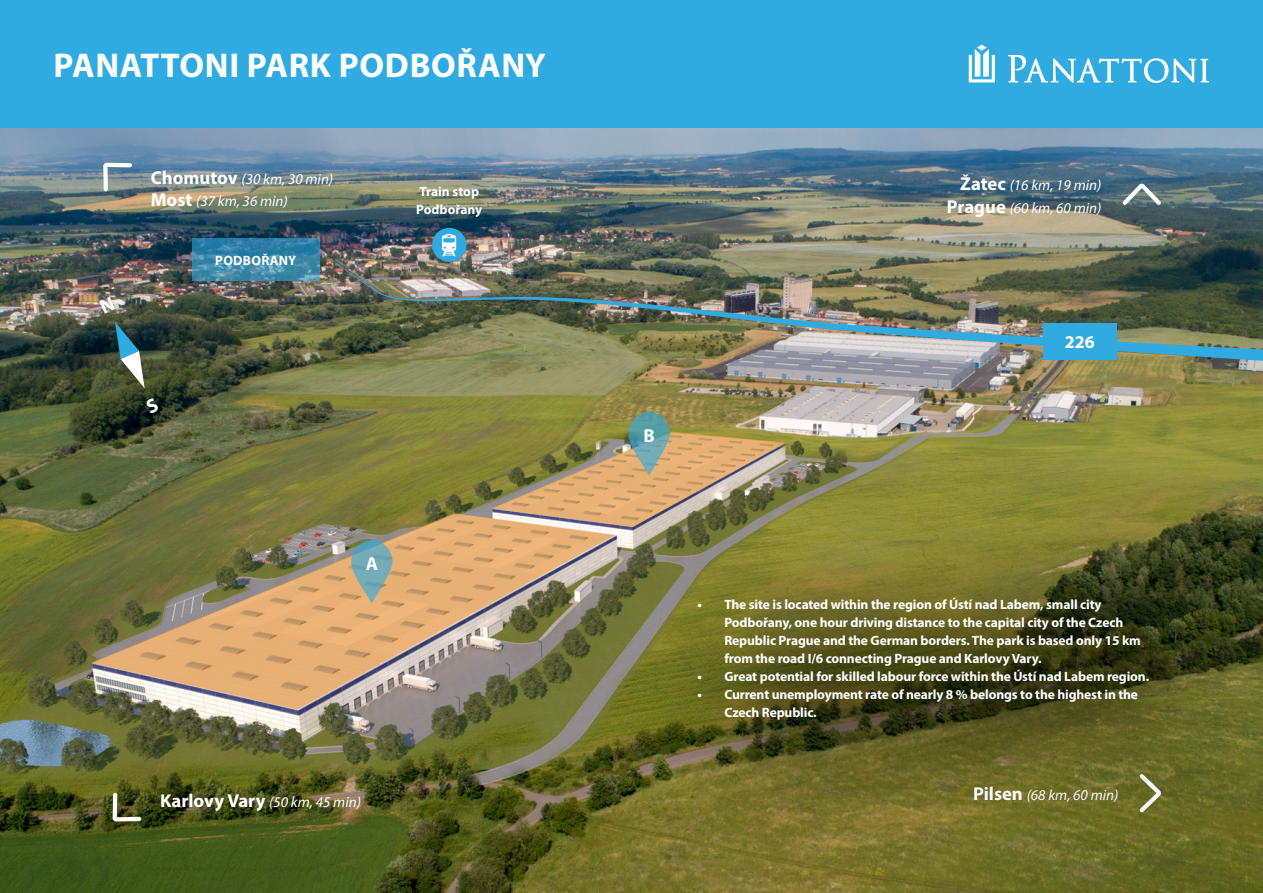
<style>
.page{position:relative;width:1263px;height:893px;background:#fff}
.page>*{position:absolute;margin:0;border:0;box-sizing:border-box;transform-origin:0 0}
.t1{font:700 34.5px "Myriad Pro";letter-spacing:.02em;color:#fff}
.t2{font:700 18.75px "Myriad Pro";color:#fff}
.t3{font:700 18px "Myriad Pro";color:#fff}
.t4{font:italic 15px/22.4px "Myriad Pro";color:#fff;text-align:right}
.t5{font:700 13.5px/18px "Myriad Pro";letter-spacing:-.01em;color:#fff}
.t6{font:700 13.5px "Myriad Pro";letter-spacing:.02em;color:#fff}
.s1{font-weight:700;font-style:normal;font-size:18.75px}
</style>
<div class="page">
<img style="left:0;top:128px;width:1263px;height:765px">
<svg style="left:1119px;top:180px;width:46px;height:29px"></svg>
<svg style="left:192px;top:239px;width:127px;height:42px"></svg>
<div style="left:432px;top:228px;width:34px;height:34px;background:#2fabe1;border-radius:50%"></div>
<svg style="left:442px;top:234px;width:14px;height:10px"></svg>
<div style="left:635px;top:529px;width:622px;height:305px;background:#000;opacity:.6"></div>
<svg style="left:115px;top:322px;width:30px;height:66px"></svg>
<svg style="left:101px;top:161px;width:33px;height:33px"></svg>
<svg style="left:110px;top:790px;width:34px;height:34px"></svg>
<svg style="left:91px;top:513px;width:524px;height:196px"></svg>
<img style="left:309px;top:244px;width:954px;height:122px">
<div style="left:1043px;top:323px;width:73px;height:37px;background:#2fabe1"></div>
<div style="left:0;top:0;width:1263px;height:128px;background:#2fabe1"></div>
<svg style="left:1008px;top:55px;width:201px;height:28px"></svg>
<svg style="left:969px;top:45px;width:26px;height:37px"></svg>
<svg style="left:351px;top:540px;width:41px;height:63px"></svg>
<img style="left:491px;top:412px;width:294px;height:115px">
<svg style="left:100px;top:296px;width:15px;height:17px"></svg>
<svg style="left:145px;top:397px;width:14px;height:16px"></svg>
<h1 class="t1" style="left:53px;top:43px;width:494px">PANATTONI PARK PODBOŘANY</h1>
<p class="t4" style="left:151px;top:167px;width:184px;text-align:left"><span class="s1">Chomutov</span> (30 km, 30 min)<br><span class="s1">Most</span> (37 km, 36 min)</p>
<p class="t6" style="left:215px;top:252px;width:83px">PODBOŘANY</p>
<p class="t5" style="left:416px;top:182px;width:68px">Train stop<br>Podbořany</p>
<h2 class="t2" style="left:366px;top:551px;width:14px">A</h2>
<p class="t4" style="left:160px;top:790px;width:202px"><span class="s1">Karlovy Vary</span> (50 km, 45 min)</p>
<h2 class="t2" style="left:643px;top:424px;width:13px">B</h2>
<p class="t4" style="left:947px;top:174px;width:156px"><span class="s1">Žatec</span> (16 km, 19 min)<br><span class="s1">Prague</span> (60 km, 60 min)</p>
<h3 class="t3" style="left:1065px;top:330px;width:31px">226</h3>
<p class="t5" style="left:724px;top:595px;width:418px;text-indent:-27px">• The site is located within the region of Ústí nad Labem, small city Podbořany, one hour driving distance to the capital city of the Czech Republic Prague and the German borders. The park is based only 15 km from the road I/6 connecting Prague and Karlovy Vary.</p>
<p class="t5" style="left:697px;top:667px;width:453px">• Great potential for skilled labour force within the Ústí nad Labem region.</p>
<p class="t5" style="left:724px;top:685px;width:415px;text-indent:-27px">• Current unemployment rate of nearly 8 % belongs to the highest in the<br>Czech Republic.</p>
<p class="t4" style="left:973px;top:784px;width:147px"><span class="s1">Pilsen</span> (68 km, 60 min)</p>
</div>
